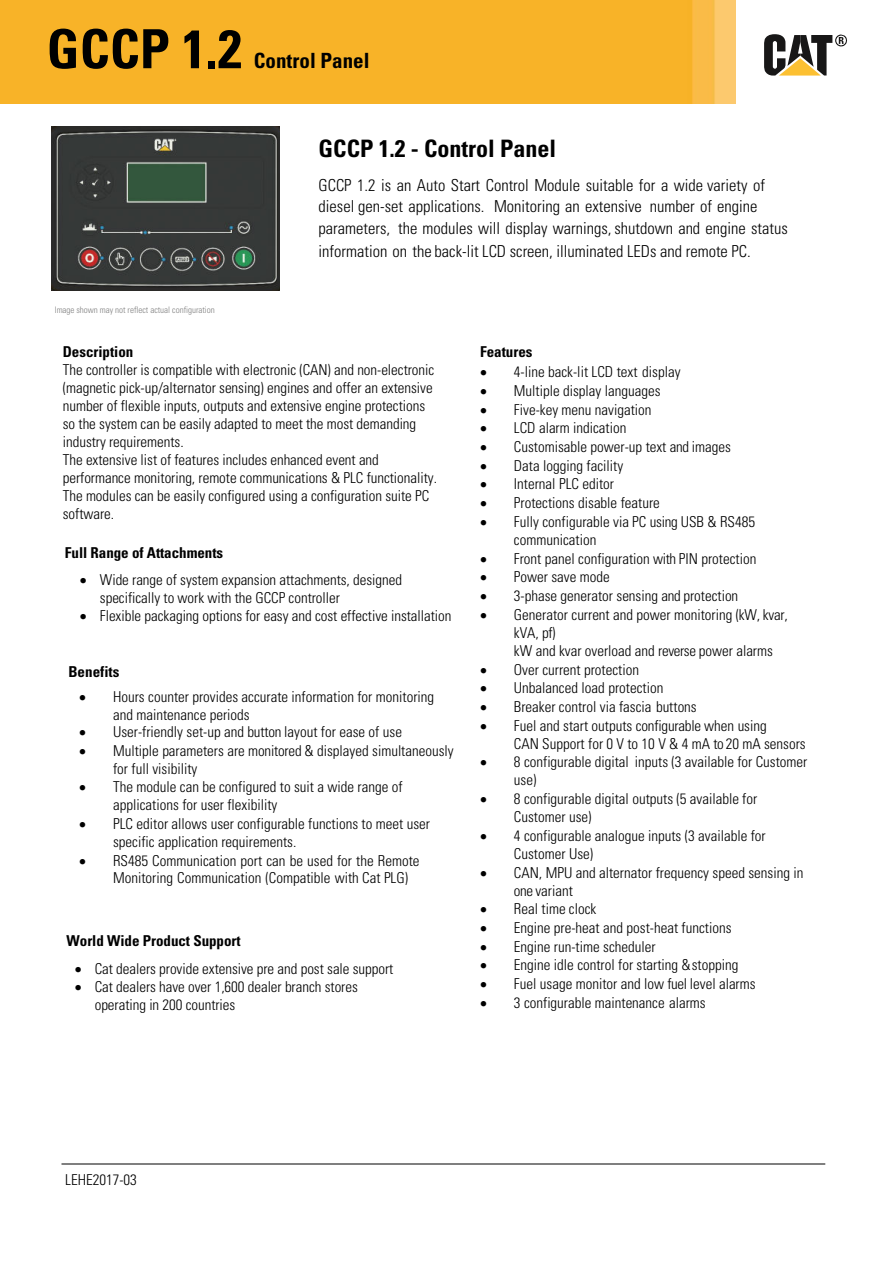
<style>
.page{position:relative;width:893px;height:1263px;background:#fff}
.page>*{position:absolute;margin:0;border:0;box-sizing:border-box;transform-origin:0 0}
.t1{font:700 condensed 54px "Univers LT Std";color:#000}
.t2{font:700 condensed 24px "Univers LT Std";color:#000}
.t3{font:700 condensed 21px "Univers LT Std";color:#000}
.t4{font:300 condensed 16.5px/22.2px "Univers LT Std";color:#000}
.t5{font:300 condensed 15px/18px "Univers LT Std";color:#000}
.t6{font:700 condensed 15px "Univers LT Std";color:#000}
.t7{font:300 condensed 9px "Univers LT Std";letter-spacing:-.005em;color:#808080}
</style>
<div class="page">
<img style="left:1px;top:0;width:735px;height:103px">
<div style="left:37px;top:17px;width:576px;height:63px;background:#f8b328"></div>
<svg style="left:764px;top:34px;width:83px;height:42px"></svg>
<img style="left:52px;top:126px;width:228px;height:164px">
<hr style="left:62px;top:1164px;width:763px;height:1px;background:#000">
<h1 class="t1" style="left:47px;top:16px;width:197px">GCCP 1.2</h1>
<h3 class="t3" style="left:254px;top:48px;width:117px">Control Panel</h3>
<p class="t7" style="left:55px;top:306px;width:162px">Image shown may not reflect actual configuration</p>
<h2 class="t2" style="left:319px;top:134px;width:239px">GCCP 1.2 - Control Panel</h2>
<p class="t4" style="left:319px;top:175px;width:471px">GCCP 1.2 is an Auto Start Control Module suitable for a wide variety of diesel gen-set applications. Monitoring an extensive number of engine parameters, the modules will display warnings, shutdown and engine status information on the back-lit LCD screen, illuminated LEDs and remote PC.</p>
<p class="t6" style="left:63px;top:342px;width:72px">Description</p>
<p class="t5" style="left:63px;top:361px;width:376px">The controller is compatible with electronic (CAN) and non-electronic (magnetic pick-up/alternator sensing) engines and offer an extensive number of flexible inputs, outputs and extensive engine protections so the system can be easily adapted to meet the most demanding industry requirements.<br>The extensive list of features includes enhanced event and performance monitoring, remote communications &amp; PLC functionality.<br>The modules can be easily configured using a configuration suite PC software.</p>
<p class="t6" style="left:65px;top:544px;width:160px">Full Range of Attachments</p>
<p class="t5" style="left:100px;top:571px;width:304px;text-indent:-20px">• Wide range of system expansion attachments, designed specifically to work with the GCCP controller</p>
<p class="t5" style="left:80px;top:607px;width:373px">• Flexible packaging options for easy and cost effective installation</p>
<p class="t6" style="left:68px;top:663px;width:52px">Benefits</p>
<p class="t5" style="left:113px;top:689px;width:323px;text-indent:-34px">• Hours counter provides accurate information for monitoring and maintenance periods</p>
<p class="t5" style="left:79px;top:724px;width:324px">• User-friendly set-up and button layout for ease of use</p>
<p class="t5" style="left:113px;top:743px;width:342px;text-indent:-34px">• Multiple parameters are monitored &amp; displayed simultaneously for full visibility</p>
<p class="t5" style="left:113px;top:779px;width:291px;text-indent:-34px">• The module can be configured to suit a wide range of applications for user flexibility</p>
<p class="t5" style="left:113px;top:816px;width:318px;text-indent:-34px">• PLC editor allows user configurable functions to meet user specific application requirements.</p>
<p class="t5" style="left:113px;top:853px;width:308px;line-height:17px;text-indent:-34px">• RS485 Communication port can be used for the Remote<br>Monitoring Communication (Compatible with Cat PLG)</p>
<p class="t6" style="left:67px;top:931px;width:176px">World Wide Product Support</p>
<p class="t5" style="left:75px;top:959px;width:320px">• Cat dealers provide extensive pre and post sale support</p>
<p class="t5" style="left:95px;top:977px;width:265px;text-indent:-20px">• Cat dealers have over 1,600 dealer branch stores operating in 200 countries</p>
<p class="t6" style="left:480px;top:343px;width:54px">Features</p>
<p class="t5" style="left:480px;top:364px;width:202px">• 4-line back-lit LCD text display</p>
<p class="t5" style="left:480px;top:383px;width:182px">• Multiple display languages</p>
<p class="t5" style="left:480px;top:402px;width:173px">• Five-key menu navigation</p>
<p class="t5" style="left:480px;top:420px;width:148px">• LCD alarm indication</p>
<p class="t5" style="left:480px;top:439px;width:252px">• Customisable power-up text and images</p>
<p class="t5" style="left:480px;top:458px;width:145px">• Data logging facility</p>
<p class="t5" style="left:480px;top:476px;width:135px">• Internal PLC editor</p>
<p class="t5" style="left:480px;top:495px;width:181px">• Protections disable feature</p>
<p class="t5" style="left:514px;top:514px;width:243px;text-indent:-34px">• Fully configurable via PC using USB &amp; RS485 communication</p>
<p class="t5" style="left:480px;top:550px;width:278px">• Front panel configuration with PIN protection</p>
<p class="t5" style="left:480px;top:569px;width:131px">• Power save mode</p>
<p class="t5" style="left:480px;top:588px;width:260px">• 3-phase generator sensing and protection</p>
<p class="t5" style="left:514px;top:607px;width:275px;text-indent:-34px">• Generator current and power monitoring (kW, kvar, kVA, pf)<br>kW and kvar overload and reverse power alarms</p>
<p class="t5" style="left:480px;top:661px;width:160px">• Over current protection</p>
<p class="t5" style="left:480px;top:680px;width:185px">• Unbalanced load protection</p>
<p class="t5" style="left:480px;top:699px;width:218px">• Breaker control via fascia buttons</p>
<p class="t5" style="left:514px;top:718px;width:293px;text-indent:-34px">• Fuel and start outputs configurable when using<br>CAN Support for 0 V to 10 V &amp; 4 mA to 20 mA sensors</p>
<p class="t5" style="left:514px;top:754px;width:295px;text-indent:-34px">• 8 configurable digital inputs (3 available for Customer use)</p>
<p class="t5" style="left:514px;top:791px;width:245px;text-indent:-34px">• 8 configurable digital outputs (5 available for<br>Customer use)</p>
<p class="t5" style="left:514px;top:828px;width:253px;text-indent:-34px">• 4 configurable analogue inputs (3 available for<br>Customer Use)</p>
<p class="t5" style="left:514px;top:864px;width:291px;text-indent:-34px">• CAN, MPU and alternator frequency speed sensing in one variant</p>
<p class="t5" style="left:480px;top:901px;width:118px">• Real time clock</p>
<p class="t5" style="left:480px;top:920px;width:253px">• Engine pre-heat and post-heat functions</p>
<p class="t5" style="left:480px;top:938px;width:177px">• Engine run-time scheduler</p>
<p class="t5" style="left:480px;top:957px;width:260px">• Engine idle control for starting &amp; stopping</p>
<p class="t5" style="left:480px;top:976px;width:277px">• Fuel usage monitor and low fuel level alarms</p>
<p class="t5" style="left:480px;top:995px;width:227px">• 3 configurable maintenance alarms</p>
<p class="t5" style="left:65px;top:1171px;width:73px">LEHE2017-03</p>
</div>
